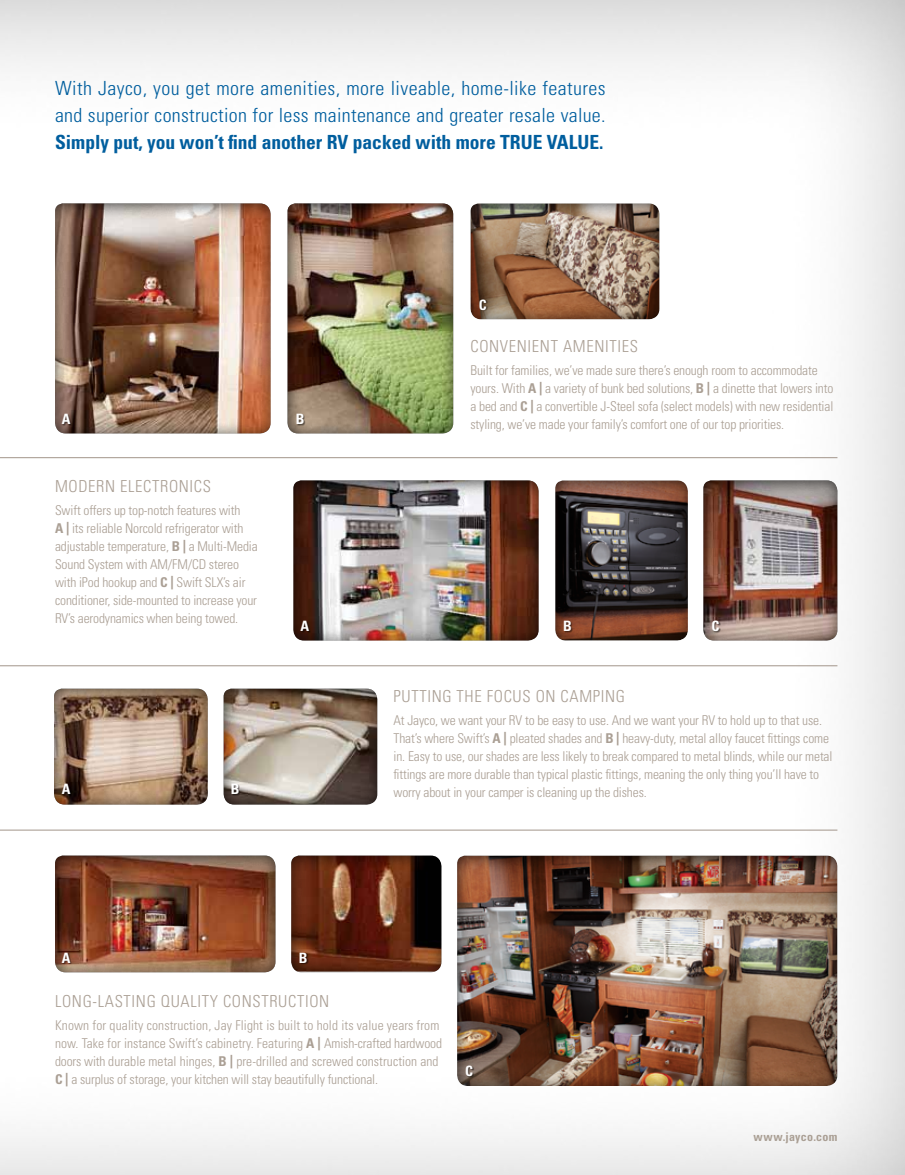
<style>
.page{position:relative;width:905px;height:1175px;background:#fff}
.page>*{position:absolute;margin:0;border:0;box-sizing:border-box;transform-origin:0 0}
.t1{font:300 condensed 19.5px/27px "Univers";letter-spacing:.015em;color:#005e9e}
.t2{font:700 condensed 19.5px "Univers";color:#005e9e}
.t3{font:300 condensed 16.5px "Univers";letter-spacing:.04em;color:#aa9f94}
.t4{font:700 condensed 14.25px "Univers";color:#fff}
.t5{font:300 condensed 13.5px/18px "Univers";letter-spacing:-.01em;color:#aa9f94}
.t6{font:700 condensed 12px "Univers";letter-spacing:.02em;color:#aa9f94}
.s1{font-weight:700}
</style>
<div class="page">
<div style="left:0;top:0;width:904px;height:1174px;background:#000;opacity:.35"></div>
<hr style="left:0;top:457px;width:837px;height:1px;background:#a2958a">
<hr style="left:0;top:665px;width:837px;height:1px;background:#a2958a">
<hr style="left:0;top:829px;width:837px;height:1px;background:#a2958a">
<div style="left:469px;top:203px;width:192px;height:118px;background:#000;opacity:.75"></div>
<div style="left:703px;top:480px;width:136px;height:163px;background:#000;opacity:.75"></div>
<div style="left:554px;top:480px;width:136px;height:163px;background:#000;opacity:.75"></div>
<div style="left:293px;top:480px;width:247px;height:162px;background:#000;opacity:.75"></div>
<div style="left:287px;top:202px;width:168px;height:234px;background:#000;opacity:.75"></div>
<div style="left:457px;top:854px;width:381px;height:233px;background:#000;opacity:.75"></div>
<div style="left:290px;top:855px;width:153px;height:120px;background:#000;opacity:.75"></div>
<div style="left:53px;top:688px;width:157px;height:118px;background:#000;opacity:.75"></div>
<div style="left:223px;top:687px;width:156px;height:120px;background:#000;opacity:.75"></div>
<div style="left:301px;top:621px;width:10px;height:12px;background:#000;opacity:.5"></div>
<div style="left:62px;top:784px;width:10px;height:12px;background:#000;opacity:.5"></div>
<div style="left:232px;top:784px;width:8px;height:12px;background:#000;opacity:.5"></div>
<div style="left:466px;top:1066px;width:8px;height:11px;background:#000;opacity:.5"></div>
<div style="left:564px;top:621px;width:9px;height:12px;background:#000;opacity:.5"></div>
<div style="left:712px;top:621px;width:8px;height:12px;background:#000;opacity:.5"></div>
<div style="left:480px;top:300px;width:8px;height:11px;background:#000;opacity:.5"></div>
<div style="left:297px;top:414px;width:8px;height:11px;background:#000;opacity:.5"></div>
<div style="left:54px;top:202px;width:219px;height:231px;background:#000;opacity:.75"></div>
<div style="left:62px;top:414px;width:10px;height:11px;background:#000;opacity:.5"></div>
<div style="left:55px;top:854px;width:223px;height:120px;background:#000;opacity:.75"></div>
<div style="left:62px;top:952px;width:10px;height:12px;background:#000;opacity:.5"></div>
<div style="left:300px;top:952px;width:8px;height:12px;background:#000;opacity:.5"></div>
<h1 class="t1" style="left:55px;top:75px;width:552px">With Jayco, you get more amenities, more liveable, home-like features and superior construction for less maintenance and greater resale value.</h1>
<h1 class="t2" style="left:55px;top:130px;width:457px">Simply put, you won’t find another RV packed with more TRUE</h1>
<h1 class="t2" style="left:546px;top:130px;width:22px">VALUE</h1>
<h1 class="t2" style="left:599px;top:130px;width:6px">.</h1>
<p class="t4" style="left:62px;top:410px;width:10px">A</p>
<p class="t3" style="left:55px;top:476px;width:148px">Modern electronics</p>
<p class="t5" style="left:55px;top:501px;width:204px">Swift offers up top-notch features with<br><span class="s1">A |</span> its reliable Norcold refrigerator with adjustable temperature, <span class="s1">B |</span> a Multi-Media Sound System with AM/FM/CD stereo with iPod hookup and <span class="s1">C |</span> Swift SLX’s air conditioner, side-mounted to increase your RV’s aerodynamics when being towed.</p>
<p class="t4" style="left:296px;top:410px;width:10px">B</p>
<p class="t4" style="left:300px;top:617px;width:10px">A</p>
<p class="t4" style="left:62px;top:780px;width:10px">A</p>
<p class="t4" style="left:231px;top:780px;width:10px">B</p>
<p class="t4" style="left:62px;top:948px;width:10px">A</p>
<p class="t4" style="left:299px;top:948px;width:10px">B</p>
<p class="t4" style="left:478px;top:296px;width:9px">C</p>
<p class="t3" style="left:470px;top:336px;width:167px">Convenient amenities</p>
<p class="t5" style="left:470px;top:361px;width:364px">Built for families, we’ve made sure there’s enough room to accommodate yours. With <span class="s1">A |</span> a variety of bunk bed solutions, <span class="s1">B |</span> a dinette that lowers into a bed and <span class="s1">C |</span> a convertible J-Steel sofa (select models) with new residential styling, we’ve made your family’s comfort one of our top priorities.</p>
<p class="t4" style="left:563px;top:617px;width:10px">B</p>
<p class="t4" style="left:711px;top:617px;width:9px">C</p>
<p class="t3" style="left:393px;top:686px;width:120px">Putting the focus</p>
<p class="t3" style="left:535px;top:686px;width:91px">on camping</p>
<p class="t5" style="left:393px;top:711px;width:440px">At Jayco, we want your RV to be easy to use. And we want your RV to hold up to that use.<br>That’s where Swift’s <span class="s1">A |</span> pleated shades and <span class="s1">B |</span> heavy-duty, metal alloy faucet fittings come in. Easy to use, our shades are less likely to break compared to metal blinds, while our metal fittings are more durable than typical plastic fittings, meaning the only thing you’ll have to worry about in your camper is cleaning up the dishes.</p>
<p class="t3" style="left:55px;top:990px;width:116px">Long-lasting qual</p>
<p class="t3" style="left:197px;top:990px;width:133px">ity construction</p>
<p class="t5" style="left:55px;top:1016px;width:388px">Known for quality construction, Jay Flight is built to hold its value years from now. Take for instance Swift’s cabinetry. Featuring <span class="s1">A |</span> Amish-crafted hardwood doors with durable metal hinges, <span class="s1">B |</span> pre-drilled and screwed construction and <span class="s1">C |</span> a surplus of storage, your kitchen will stay beautifully functional.</p>
<p class="t4" style="left:465px;top:1062px;width:9px">C</p>
<p class="t6" style="left:753px;top:1128px;width:85px">www.jayco.com</p>
</div>
